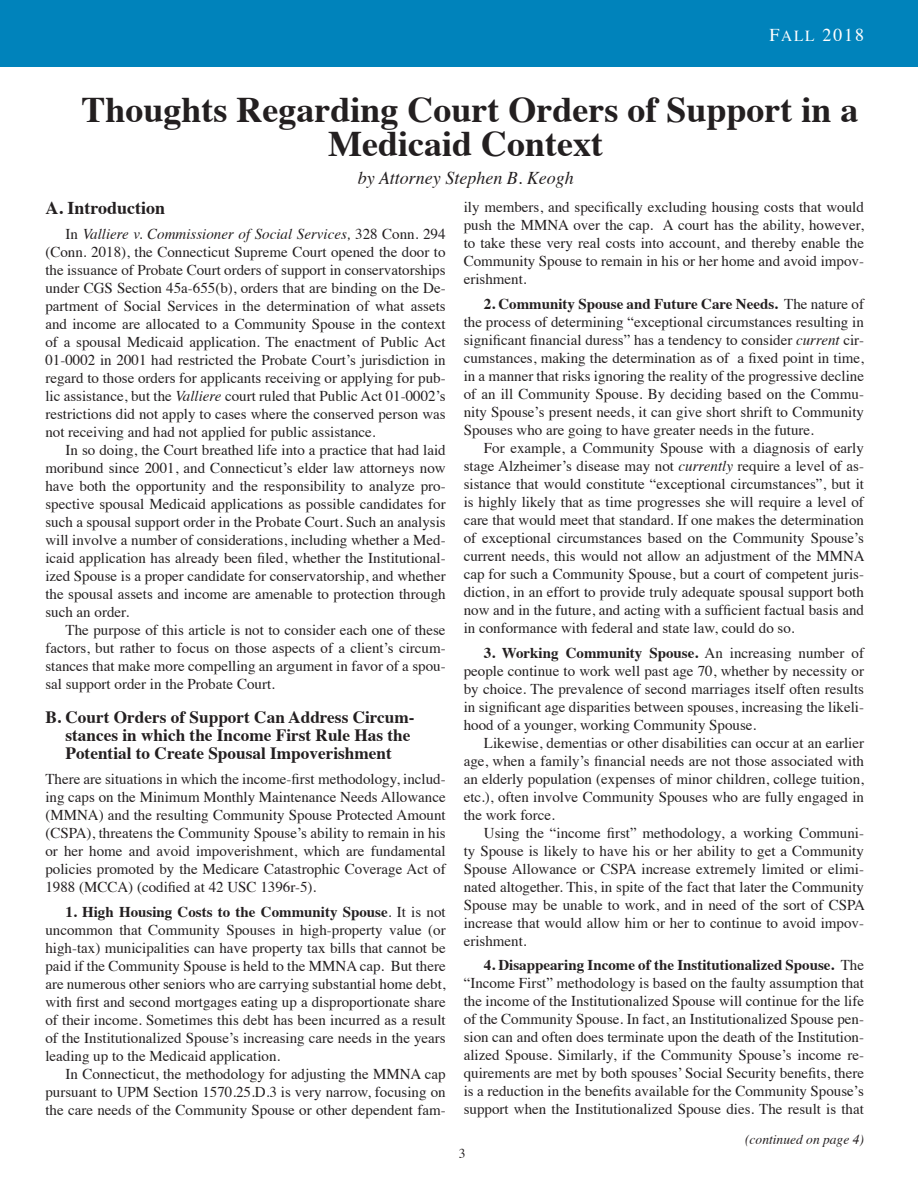
<style>
.page{position:relative;width:918px;height:1188px;background:#fff}
.page>*{position:absolute;margin:0;border:0;box-sizing:border-box;transform-origin:0 0}
.t1{font:700 36px/34.5px "Times";color:#231f20;text-align:center}
.t2{font:italic 18px "Times";color:#231f20}
.t3{font:700 18px "Times";color:#231f20}
.t4{font:18px "Times Roman SC850";color:#fff}
.t5{font:700 17.25px/18px "Times";color:#231f20}
.t6{font:15px/18px "Times";color:#231f20;text-align:justify}
.t7{font:italic 13.5px "Times";color:#231f20}
.t8{font:13.5px "Times";color:#231f20}
.s1{font-size:15.3px}
.s2{font-style:italic}
.s3{font-weight:700}
</style>
<div class="page">
<div style="left:0;top:0;width:918px;height:67px;background:#0083bb"></div>
<p class="t4" style="left:769px;top:18px;width:96px">F<span class="s1">all</span> 2018</p>
<p class="t1" style="left:81px;top:88px;width:779px">Thoughts Regarding Court Orders of Support in a<br>Medicaid Context</p>
<p class="t2" style="left:358px;top:162px;width:218px">by Attorney Stephen B. Keogh</p>
<p class="t3" style="left:45px;top:191px;width:121px">A. Introduction</p>
<p class="t6" style="left:45px;top:224px;width:402px;text-indent:20px">In <span class="s2">Valliere v. Commissioner of Social Services,</span> 328 Conn. 294 (Conn. 2018), the Connecticut Supreme Court opened the door to the issuance of Probate Court orders of support in conservatorships under CGS Section 45a-655(b), orders that are binding on the De&shy;partment of Social Services in the determination of what assets and income are allocated to a Community Spouse in the context of a spousal Medicaid application. The enactment of Public Act 01-0002 in 2001 had restricted the Probate Court’s jurisdiction in regard to those orders for applicants receiving or applying for pub&shy;lic assistance, but the <span class="s2">Valliere</span> court ruled that Public Act 01-0002’s restrictions did not apply to cases where the conserved person was not receiving and had not applied for public assistance.</p>
<p class="t6" style="left:45px;top:440px;width:402px;text-indent:20px">In so doing, the Court breathed life into a practice that had laid moribund since 2001, and Connecticut’s elder law attorneys now have both the opportunity and the responsibility to analyze pro&shy;spective spousal Medicaid applications as possible candidates for such a spousal support order in the Probate Court. Such an analysis will involve a number of considerations, including whether a Med&shy;icaid application has already been filed, whether the Institutional&shy;ized Spouse is a proper candidate for conservatorship, and whether the spousal assets and income are amenable to protection through such an order.</p>
<p class="t6" style="left:45px;top:620px;width:402px;text-indent:20px">The purpose of this article is not to consider each one of these factors, but rather to focus on those aspects of a client’s circum&shy;stances that make more compelling an argument in favor of a spou&shy;sal support order in the Probate Court.</p>
<p class="t5" style="left:65px;top:707px;width:351px;text-indent:-20px">B. Court Orders of Support Can Address Circum&shy;stances in which the Income First Rule Has the<br>Potential to Create Spousal Impoverishment</p>
<p class="t6" style="left:45px;top:769px;width:402px">There are situations in which the income-first methodology, includ&shy;ing caps on the Minimum Monthly Maintenance Needs Allowance (MMNA) and the resulting Community Spouse Protected Amount (CSPA), threatens the Community Spouse’s ability to remain in his or her home and avoid impoverishment, which are fundamental policies promoted by the Medicare Catastrophic Coverage Act of 1988 (MCCA) (codified at 42 USC 1396r-5).</p>
<p class="t6" style="left:45px;top:902px;width:402px;text-indent:20px"><span class="s3">1. High Housing Costs to the Community Spouse</span>. It is not uncommon that Community Spouses in high-property value (or high-tax) municipalities can have property tax bills that cannot be paid if the Community Spouse is held to the MMNA cap. But there are numerous other seniors who are carrying substantial home debt, with first and second mortgages eating up a disproportionate share of their income. Sometimes this debt has been incurred as a result of the Institutionalized Spouse’s increasing care needs in the years leading up to the Medicaid application.</p>
<p class="t6" style="left:45px;top:1064px;width:402px;text-indent:20px">In Connecticut, the methodology for adjusting the MMNA cap pursuant to UPM Section 1570.25.D.3 is very narrow, focusing on the care needs of the Community Spouse or other dependent fam-</p>
<p class="t6" style="left:464px;top:197px;width:402px">ily members, and specifically excluding housing costs that would push the MMNA over the cap. A court has the ability, however, to take these very real costs into account, and thereby enable the Community Spouse to remain in his or her home and avoid impov&shy;erishment.</p>
<p class="t6" style="left:464px;top:294px;width:402px;text-indent:20px"><span class="s3">2. Community Spouse and Future Care Needs.</span> The nature of the process of determining “exceptional circumstances resulting in significant financial duress” has a tendency to consider <span class="s2">current</span> cir&shy;cumstances, making the determination as of a fixed point in time, in a manner that risks ignoring the reality of the progressive decline of an ill Community Spouse. By deciding based on the Commu&shy;nity Spouse’s present needs, it can give short shrift to Community Spouses who are going to have greater needs in the future.</p>
<p class="t6" style="left:464px;top:438px;width:403px;text-indent:20px">For example, a Community Spouse with a diagnosis of early stage Alzheimer’s disease may not <span class="s2">currently</span> require a level of as&shy;sistance that would constitute “exceptional circumstances”, but it is highly likely that as time progresses she will require a level of care that would meet that standard. If one makes the determination of exceptional circumstances based on the Community Spouse’s current needs, this would not allow an adjustment of the MMNA cap for such a Community Spouse, but a court of competent juris&shy;diction, in an effort to provide truly adequate spousal support both now and in the future, and acting with a sufficient factual basis and in conformance with federal and state law, could do so.</p>
<p class="t6" style="left:464px;top:642px;width:402px;text-indent:20px"><span class="s3">3. Working Community Spouse.</span> An increasing number of people continue to work well past age 70, whether by necessity or by choice. The prevalence of second marriages itself often results in significant age disparities between spouses, increasing the likeli&shy;hood of a younger, working Community Spouse.</p>
<p class="t6" style="left:464px;top:732px;width:402px;text-indent:20px">Likewise, dementias or other disabilities can occur at an earlier age, when a family’s financial needs are not those associated with an elderly population (expenses of minor children, college tuition, etc.), often involve Community Spouses who are fully engaged in the work force.</p>
<p class="t6" style="left:464px;top:822px;width:403px;text-indent:20px">Using the “income first” methodology, a working Communi&shy;ty Spouse is likely to have his or her ability to get a Community Spouse Allowance or CSPA increase extremely limited or elimi&shy;nated altogether. This, in spite of the fact that later the Community Spouse may be unable to work, and in need of the sort of CSPA increase that would allow him or her to continue to avoid impov&shy;erishment.</p>
<p class="t6" style="left:464px;top:955px;width:402px;text-indent:20px"><span class="s3">4. Disappearing Income of the Institutionalized Spouse.</span> The “Income First” methodology is based on the faulty assumption that the income of the Institutionalized Spouse will continue for the life of the Community Spouse. In fact, an Institutionalized Spouse pen&shy;sion can and often does terminate upon the death of the Institution&shy;alized Spouse. Similarly, if the Community Spouse’s income re&shy;quirements are met by both spouses’ Social Security benefits, there is a reduction in the benefits available for the Community Spouse’s support when the Institutionalized Spouse dies. The result is that</p>
<p class="t8" style="left:459px;top:1140px;width:8px">3</p>
<p class="t7" style="left:745px;top:1128px;width:120px">(continued on page 4)</p>
</div>
